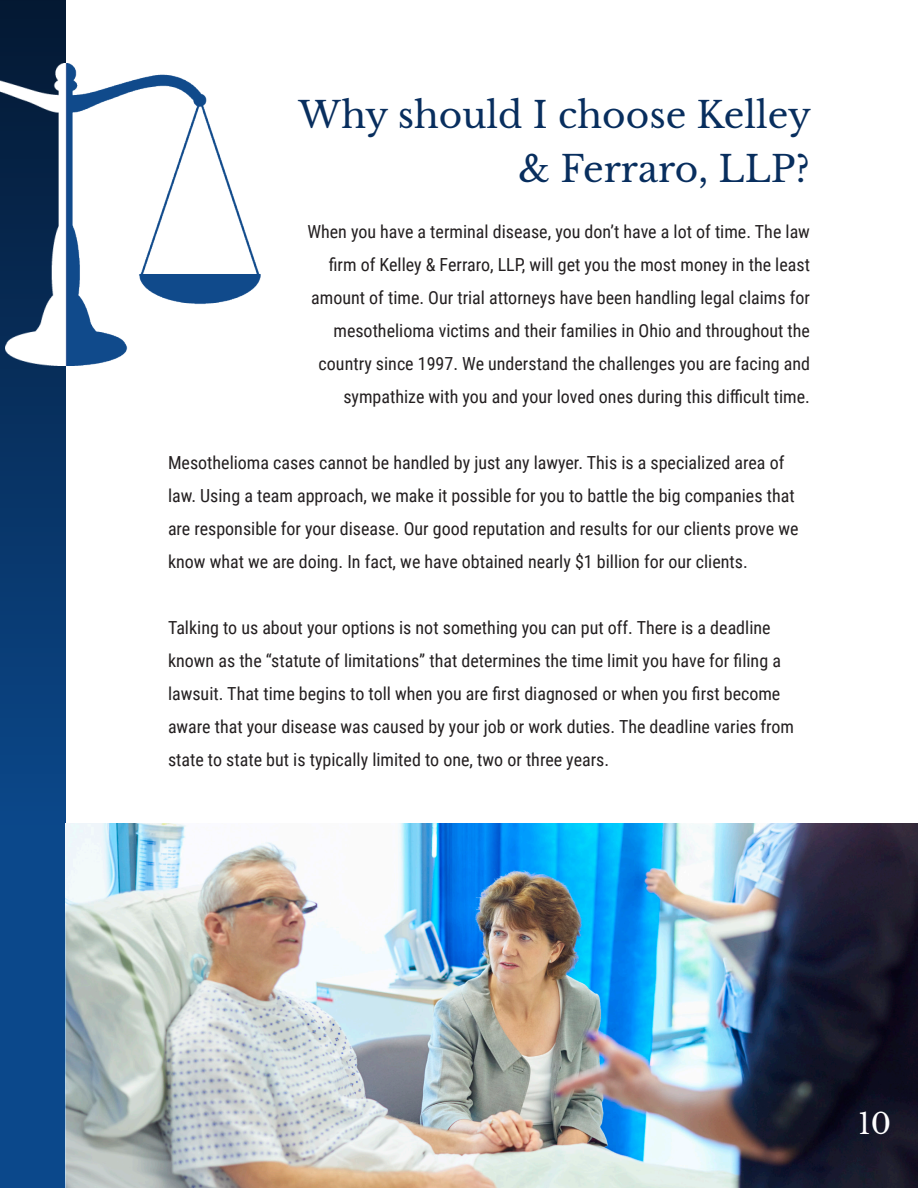
<style>
.page{position:relative;width:918px;height:1188px;background:#fff}
.page>*{position:absolute;margin:0;border:0;box-sizing:border-box;transform-origin:0 0}
.t1{font:36px/54px "Libre Baskerville";color:#082e5e;text-align:right}
.t2{font:28.5px "Libre Baskerville";color:#fff}
.t3{font:18px/33px "Roboto Condensed";color:#231f20}
</style>
<div class="page">
<img style="left:65px;top:824px;width:853px;height:364px">
<img style="left:65px;top:63px;width:195px;height:302px">
<svg style="left:0;top:0;width:65px;height:1188px;background:#194577"></svg>
<p class="t1" style="left:298px;top:88px;width:514px">Why should I choose Kelley &amp; Ferraro, LLP?</p>
<p class="t3" style="left:307px;top:214px;width:504px;text-align:right">When you have a terminal disease, you don’t have a lot of time. The law firm of Kelley &amp; Ferraro, LLP, will get you the most money in the least amount of time. Our trial attorneys have been handling legal claims for mesothelioma victims and their families in Ohio and throughout the country since 1997. We understand the challenges you are facing and sympathize with you and your loved ones during this difficult time.</p>
<p class="t3" style="left:168px;top:445px;width:632px">Mesothelioma cases cannot be handled by just any lawyer. This is a specialized area of law. Using a team approach, we make it possible for you to battle the big companies that are responsible for your disease. Our good reputation and results for our clients prove we know what we are doing. In fact, we have obtained nearly $1 billion for our clients.</p>
<p class="t3" style="left:168px;top:610px;width:628px">Talking to us about your options is not something you can put off. There is a deadline known as the “statute of limitations” that determines the time limit you have for filing a lawsuit. That time begins to toll when you are first diagnosed or when you first become aware that your disease was caused by your job or work duties. The deadline varies from state to state but is typically limited to one, two or three years.</p>
<p class="t2" style="left:858px;top:1106px;width:35px">10</p>
</div>
